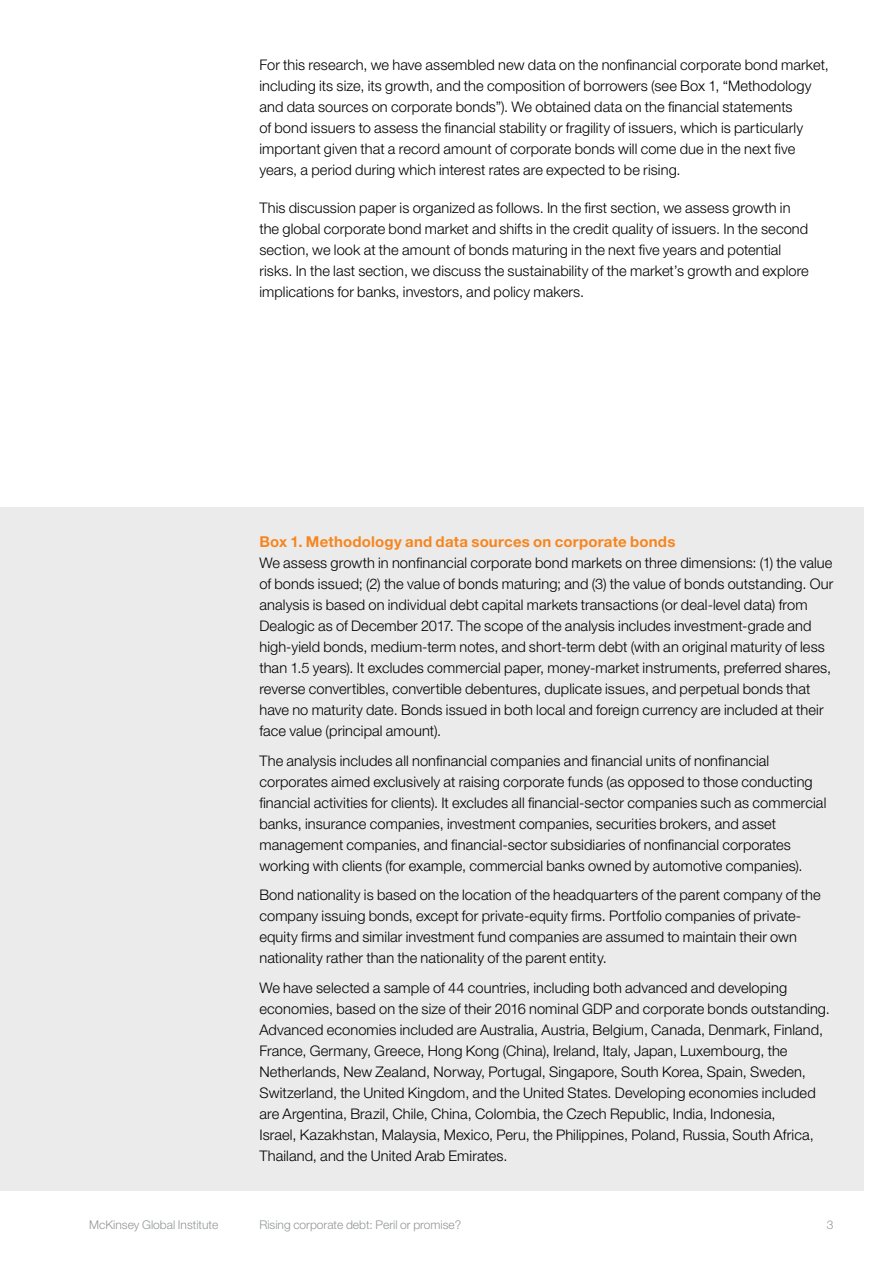
<style>
.page{position:relative;width:893px;height:1263px;background:#fff}
.page>*{position:absolute;margin:0;border:0;box-sizing:border-box;transform-origin:0 0}
.t1{font:700 15px "Helvetica Neue LT Std";letter-spacing:.015em;color:#f6861f}
.t2{font:300 14.7px/21px "Helvetica Neue LT Std";letter-spacing:.005em;color:#000}
.t3{font:300 12px "Helvetica Neue LT Std";color:#929597}
</style>
<div class="page">
<div style="left:0;top:507px;width:863px;height:684px;background:#ebebec"></div>
<p class="t2" style="left:259px;top:54px;width:571px">For this research, we have assembled new data on the nonfinancial corporate bond market, including its size, its growth, and the composition of borrowers (see Box 1, “Methodology and data sources on corporate bonds”). We obtained data on the financial statements<br>of bond issuers to assess the financial stability or fragility of issuers, which is particularly important given that a record amount of corporate bonds will come due in the next five years, a period during which interest rates are expected to be rising.</p>
<p class="t2" style="left:259px;top:197px;width:551px">This discussion paper is organized as follows. In the first section, we assess growth in the global corporate bond market and shifts in the credit quality of issuers. In the second section, we look at the amount of bonds maturing in the next five years and potential risks. In the last section, we discuss the sustainability of the market’s growth and explore implications for banks, investors, and policy makers.</p>
<p class="t1" style="left:259px;top:533px;width:418px">Box 1. Methodology and data sources on corporate bonds</p>
<p class="t2" style="left:259px;top:552px;width:576px">We assess growth in nonfinancial corporate bond markets on three dimensions: (1) the value of bonds issued; (2) the value of bonds maturing; and (3) the value of bonds outstanding. Our analysis is based on individual debt capital markets transactions (or deal-level data) from Dealogic as of December 2017. The scope of the analysis includes investment-grade and high-yield bonds, medium-term notes, and short-term debt (with an original maturity of less than 1.5 years). It excludes commercial paper, money-market instruments, preferred shares, reverse convertibles, convertible debentures, duplicate issues, and perpetual bonds that have no maturity date. Bonds issued in both local and foreign currency are included at their face value (principal amount).</p>
<p class="t2" style="left:259px;top:750px;width:568px">The analysis includes all nonfinancial companies and financial units of nonfinancial corporates aimed exclusively at raising corporate funds (as opposed to those conducting financial activities for clients). It excludes all financial-sector companies such as commercial banks, insurance companies, investment companies, securities brokers, and asset management companies, and financial-sector subsidiaries of nonfinancial corporates working with clients (for example, commercial banks owned by automotive companies).</p>
<p class="t2" style="left:259px;top:884px;width:563px">Bond nationality is based on the location of the headquarters of the parent company of the company issuing bonds, except for private-equity firms. Portfolio companies of private&shy;equity firms and similar investment fund companies are assumed to maintain their own nationality rather than the nationality of the parent entity.</p>
<p class="t2" style="left:259px;top:977px;width:572px">We have selected a sample of 44 countries, including both advanced and developing economies, based on the size of their 2016 nominal GDP and corporate bonds outstanding.<br>Advanced economies included are Australia, Austria, Belgium, Canada, Denmark, Finland, France, Germany, Greece, Hong Kong (China), Ireland, Italy, Japan, Luxembourg, the Netherlands, New Zealand, Norway, Portugal, Singapore, South Korea, Spain, Sweden, Switzerland, the United Kingdom, and the United States. Developing economies included are Argentina, Brazil, Chile, China, Colombia, the Czech Republic, India, Indonesia,<br>Israel, Kazakhstan, Malaysia, Mexico, Peru, the Philippines, Poland, Russia, South Africa, Thailand, and the United Arab Emirates.</p>
<p class="t3" style="left:89px;top:1217px;width:131px">McKinsey Global Institute</p>
<p class="t3" style="left:259px;top:1217px;width:203px">Rising corporate debt: Peril or promise?</p>
<p class="t3" style="left:827px;top:1217px;width:8px">3</p>
</div>
